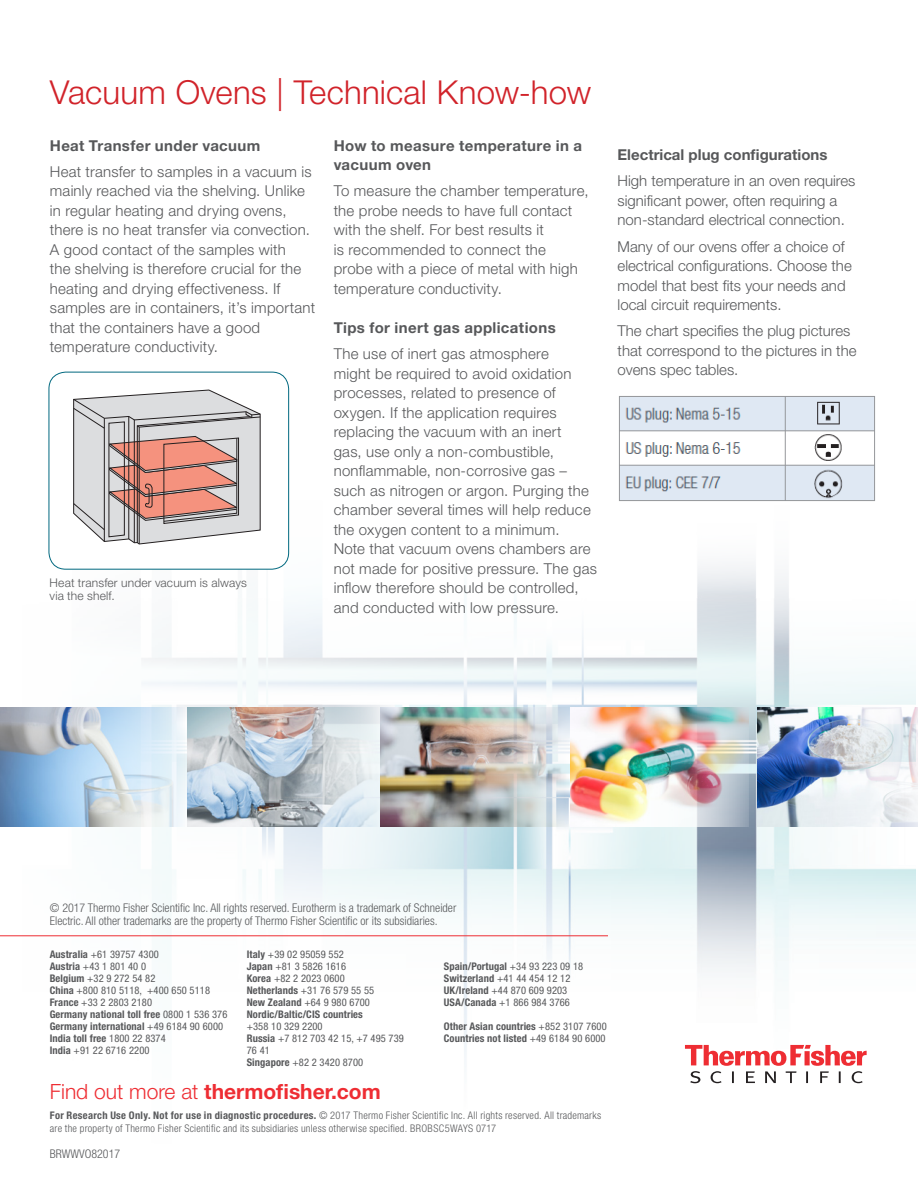
<style>
.page{position:relative;width:918px;height:1188px;background:#fff}
.page>*{position:absolute;margin:0;border:0;box-sizing:border-box;transform-origin:0 0}
.Content_Header{font:300 33px "Helvetica Neue LT Std";letter-spacing:.005em;color:#d1232a}
.CTA{font:700 21px "Helvetica Neue LT Std";color:#ee2d33}
.Content_Header-2{font:300 15px/19.5px "Helvetica Neue LT Std";letter-spacing:.015em;color:#57585a}
.Content_Header-3{font:700 15px/19.5px "Helvetica Neue LT Std";letter-spacing:.025em;color:#57585a}
.Content_Header-4{font:700 15px "Helvetica Neue LT Std";color:#57585a}
.Table_Text_-_Left{font:300 condensed 12px/13.5px "Helvetica Neue LT Std";color:#57585a}
.Table_Text_-_Left_Bo{font:300 12px/13.5px "Helvetica Neue LT Std";letter-spacing:.015em;color:#57585a}
.t1{font:condensed 10.5px/12px "Helvetica Neue LT Std";letter-spacing:.01em;color:#57585a}
.Copyright___Tactic{font:300 condensed 10.5px/13.5px "Helvetica Neue LT Std";letter-spacing:.025em;color:#57585a}
.t2{font:700 condensed 10.5px "Helvetica Neue LT Std";letter-spacing:.01em;color:#57585a}
.s1{font-weight:700}
.s2{font-weight:400}
.s3{font-weight:300}
</style>
<div class="page">
<img style="left:22px;top:451px;width:893px;height:633px">
<svg style="left:685px;top:1045px;width:182px;height:38px"></svg>
<hr style="left:0;top:935px;width:608px;height:1px;background:#ee2d33">
<div style="left:49px;top:372px;width:240px;height:197px;background:#fff;border-radius:17px"></div>
<svg style="left:73px;top:389px;width:188px;height:156px;background:#cebab7"></svg>
<div style="left:49px;top:372px;width:240px;height:198px;border:1px solid #00687f;border-radius:17px"></div>
<img style="left:0;top:707px;width:185px;height:119px">
<img style="left:571px;top:707px;width:178px;height:119px">
<img style="left:381px;top:707px;width:188px;height:119px">
<img style="left:187px;top:707px;width:192px;height:119px">
<img style="left:757px;top:708px;width:161px;height:118px">
<img style="left:616px;top:396px;width:262px;height:109px">
<p class="Content_Header" style="left:50px;top:72px;width:543px">Vacuum Ovens | Technical Know-how</p>
<p class="Content_Header-3" style="left:50px;top:135px;width:212px">Heat Transfer under vacuum</p>
<p class="Content_Header-2" style="left:50px;top:162px;width:267px">Heat transfer to samples in a vacuum is mainly reached via the shelving. Unlike in regular heating and drying ovens, there is no heat transfer via convection.<br>A good contact of the samples with<br>the shelving is therefore crucial for the heating and drying effectiveness. If samples are in containers, it’s important that the containers have a good temperature conductivity.</p>
<p class="Content_Header-3" style="left:334px;top:135px;width:250px">How to measure temperature in a vacuum oven</p>
<p class="Content_Header-2" style="left:334px;top:181px;width:256px">To measure the chamber temperature, the probe needs to have full contact with the shelf. For best results it<br>is recommended to connect the probe with a piece of metal with high temperature conductivity.</p>
<p class="Content_Header-3" style="left:334px;top:318px;width:224px">Tips for inert gas applications</p>
<p class="Content_Header-2" style="left:334px;top:344px;width:259px">The use of inert gas atmosphere<br>might be required to avoid oxidation processes, related to presence of oxygen. If the application requires replacing the vacuum with an inert gas, use only a non-combustible, nonflammable, non-corrosive gas – such as nitrogen or argon. Purging the chamber several times will help reduce the oxygen content to a minimum.</p>
<p class="Content_Header-2" style="left:334px;top:539px;width:265px">Note that vacuum ovens chambers are not made for positive pressure. The gas inflow therefore should be controlled, and conducted with low pressure.</p>
<p class="Table_Text_-_Left_Bo" style="left:50px;top:575px;width:199px">Heat transfer under vacuum is always via the shelf.</p>
<p class="Content_Header-4" style="left:618px;top:146px;width:211px">Electrical plug configurations</p>
<p class="Content_Header-2" style="left:618px;top:171px;width:239px">High temperature in an oven requires significant power, often requiring a non-standard electrical connection.</p>
<p class="Content_Header-2" style="left:618px;top:236px;width:236px">Many of our ovens offer a choice of electrical configurations. Choose the model that best fits your needs and local circuit requirements.</p>
<p class="Content_Header-2" style="left:618px;top:321px;width:240px">The chart specifies the plug pictures that correspond to the pictures in the ovens spec tables.</p>
<p class="Table_Text_-_Left" style="left:50px;top:901px;width:408px">© 2017 Thermo Fisher Scientific Inc. All rights reserved. Eurotherm is a trademark of Schneider<br>Electric. All other trademarks are the property of Thermo Fisher Scientific or its subsidiaries.</p>
<p class="t1" style="left:50px;top:948px;width:111px"><span class="s1">Australia</span> +61 39757 4300</p>
<p class="t1" style="left:50px;top:960px;width:98px"><span class="s1">Austria</span> +43 1 801 40 0</p>
<p class="t1" style="left:50px;top:972px;width:107px"><span class="s1">Belgium</span> +32 9 272 54 82</p>
<p class="t1" style="left:50px;top:984px;width:162px"><span class="s1">China</span> +800 810 5118, +400 650 5118</p>
<p class="t1" style="left:50px;top:996px;width:104px"><span class="s1">France</span> +33 2 2803 2180</p>
<p class="t2" style="left:50px;top:1008px;width:179px">Germany national toll free <span class="s2">0800 1 536 376</span></p>
<p class="t2" style="left:50px;top:1020px;width:175px">Germany international <span class="s2">+49 6184 90 6000</span></p>
<p class="t2" style="left:50px;top:1032px;width:118px">India toll free <span class="s2">1800 22 8374</span></p>
<p class="t1" style="left:50px;top:1044px;width:101px"><span class="s1">India</span> +91 22 6716 2200</p>
<p class="t1" style="left:247px;top:948px;width:99px"><span class="s1">Italy</span> +39 02 95059 552</p>
<p class="t1" style="left:247px;top:960px;width:101px"><span class="s1">Japan</span> +81 3 5826 1616<br><span class="s1">Korea</span> +82 2 2023 0600</p>
<p class="t1" style="left:247px;top:984px;width:129px"><span class="s1">Netherlands</span> +31 76 579 55 55</p>
<p class="t1" style="left:247px;top:996px;width:125px"><span class="s1">New Zealand</span> +64 9 980 6700</p>
<p class="t2" style="left:247px;top:1008px;width:118px">Nordic/Baltic/CIS countries</p>
<p class="t1" style="left:247px;top:1020px;width:77px">+358 10 329 2200</p>
<p class="t1" style="left:247px;top:1032px;width:159px"><span class="s1">Russia</span> +7 812 703 42 15, +7 495 739<br>76 41</p>
<p class="t1" style="left:247px;top:1056px;width:118px"><span class="s1">Singapore</span> +82 2 3420 8700</p>
<p class="t2" style="left:444px;top:960px;width:141px">Spain/Portugal <span class="s2">+34 93 223 09 18</span></p>
<p class="t1" style="left:444px;top:972px;width:128px"><span class="s1">Switzerland</span> +41 44 454 12 12</p>
<p class="t1" style="left:444px;top:984px;width:125px"><span class="s1">UK/Ireland</span> +44 870 609 9203</p>
<p class="t1" style="left:444px;top:996px;width:128px"><span class="s1">USA/Canada</span> +1 866 984 3766</p>
<p class="t2" style="left:444px;top:1020px;width:164px">Other Asian countries <span class="s2">+852 3107 7600</span></p>
<p class="t2" style="left:444px;top:1032px;width:163px">Countries not listed <span class="s2">+49 6184 90 6000</span></p>
<p class="CTA" style="left:50px;top:1078px;width:332px"><span class="s3">Find out more at</span> thermofisher.com</p>
<p class="Copyright___Tactic" style="left:50px;top:1108px;width:553px"><span class="s1">For Research Use Only. Not for use in diagnostic procedures.</span> © 2017 Thermo Fisher Scientific Inc. All rights reserved. All trademarks are the property of Thermo Fisher Scientific and its subsidiaries unless otherwise specified. BROBSC5WAYS 0717</p>
<p class="Table_Text_-_Left" style="left:50px;top:1147px;width:72px">BRWWVO82017</p>
</div>
